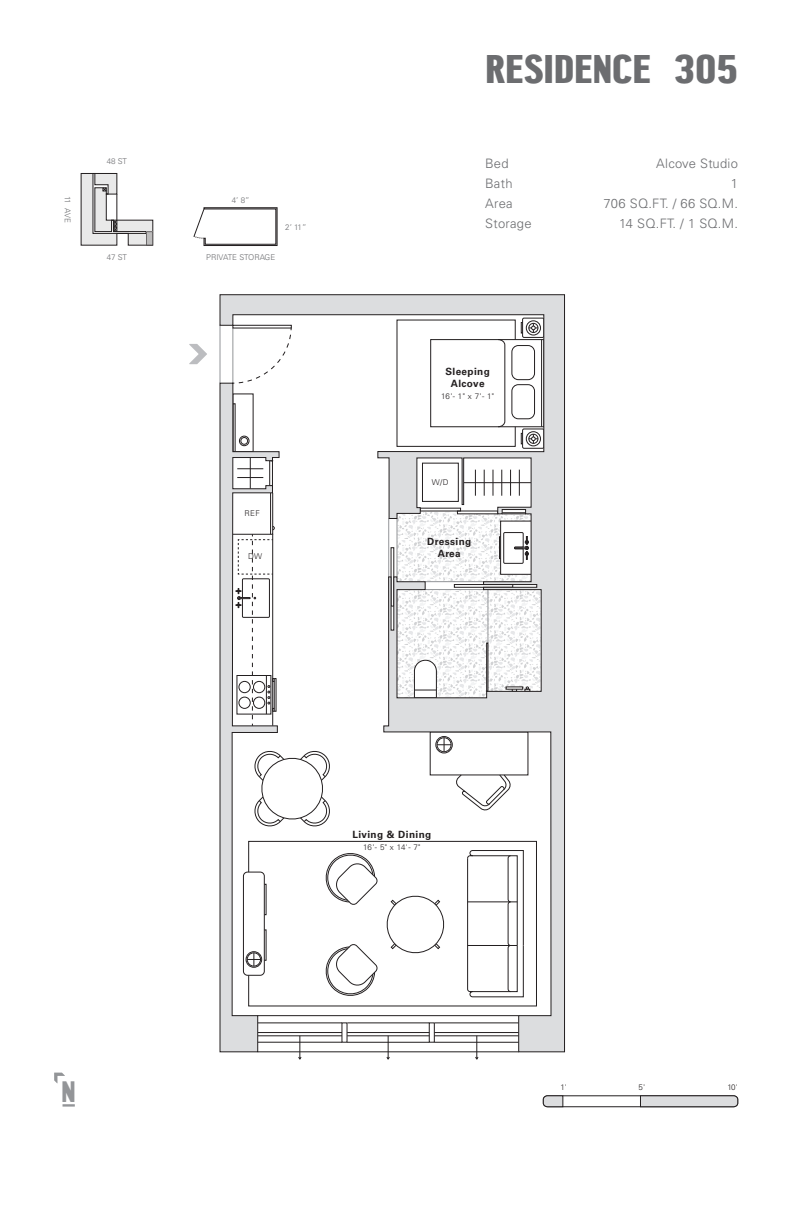
<style>
.page{position:relative;width:792px;height:1224px;background:#fff}
.page>*{position:absolute;margin:0;border:0;box-sizing:border-box;transform-origin:0 0}
.Residence{font:700 40px "Central Avenue";letter-spacing:-.01em;color:#6c6d70}
.t1{font:700 29.5px "Central Avenue";color:#939598}
.Unit_Info_-_Numbers{font:300 13px "Univers LT Std";letter-spacing:.02em;color:#6c6d70}
.Unit_Info_-_Label{font:300 13px "Univers LT Std";letter-spacing:.02em;color:#6c6d70}
.Room_Label{font:700 10px "Univers LT Std";letter-spacing:.04em;color:#231f20}
.Secondary_Type{font:300 8px "Univers LT Std";letter-spacing:-.01em;color:#6c6d70}
.Dimensions{font:300 8px "Univers LT Std";letter-spacing:.005em;color:#231f20}
.Scale_Bar{font:300 8px "Univers LT Std";color:#231f20}
</style>
<div class="page">
<svg style="left:219px;top:294px;width:346px;height:759px"></svg>
<svg style="left:219px;top:382px;width:61px;height:671px"></svg>
<div style="left:429px;top:1023px;width:6px;height:19px;border:1px solid #231f20"></div>
<svg style="left:189px;top:344px;width:18px;height:20px"></svg>
<svg style="left:298px;top:1036px;width:3px;height:24px"></svg>
<svg style="left:387px;top:1036px;width:3px;height:24px"></svg>
<svg style="left:475px;top:1036px;width:3px;height:24px"></svg>
<svg style="left:194px;top:207px;width:83px;height:39px"></svg>
<svg style="left:81px;top:173px;width:72px;height:72px"></svg>
<svg style="left:63px;top:1104px;width:12px;height:3px"></svg>
<svg style="left:54px;top:1073px;width:11px;height:10px"></svg>
<svg style="left:543px;top:1095px;width:195px;height:12px"></svg>
<p class="Secondary_Type" style="left:72px;top:196px;width:28px;rotate:90deg">11 AVE</p>
<p class="Secondary_Type" style="left:107px;top:157px;width:22px">48 ST</p>
<p class="Secondary_Type" style="left:107px;top:252px;width:22px">47 ST</p>
<p class="Secondary_Type" style="left:232px;top:196px;width:19px">4’ 8”</p>
<p class="Secondary_Type" style="left:206px;top:252px;width:71px">PRIVATE STORAGE</p>
<p class="Secondary_Type" style="left:285px;top:222px;width:23px">2’ 11”</p>
<p class="Dimensions" style="left:245px;top:508px;width:17px">REF</p>
<p class="Dimensions" style="left:248px;top:552px;width:15px">DW</p>
<h1 class="Residence" style="left:485px;top:46px;width:168px">RESIDENCE</h1>
<p class="Residence" style="left:674px;top:46px;width:65px">305</p>
<p class="Unit_Info_-_Label" style="left:485px;top:155px;width:25px">Bed</p>
<p class="Unit_Info_-_Label" style="left:485px;top:175px;width:29px">Bath</p>
<p class="Unit_Info_-_Label" style="left:485px;top:195px;width:29px">Area</p>
<p class="Unit_Info_-_Label" style="left:485px;top:215px;width:48px">Storage</p>
<p class="Room_Label" style="left:445px;top:366px;width:46px">Sleeping</p>
<p class="Room_Label" style="left:451px;top:378px;width:35px">Alcove</p>
<p class="Dimensions" style="left:441px;top:391px;width:54px">16'- 1" x 7'- 1"</p>
<p class="Dimensions" style="left:432px;top:478px;width:18px">W/D</p>
<p class="Room_Label" style="left:427px;top:535px;width:46px">Dressing</p>
<p class="Room_Label" style="left:438px;top:547px;width:25px">Area</p>
<p class="Unit_Info_-_Numbers" style="left:656px;top:155px;width:83px">Alcove Studio</p>
<p class="Unit_Info_-_Numbers" style="left:731px;top:175px;width:9px">1</p>
<p class="Unit_Info_-_Numbers" style="left:604px;top:195px;width:136px">706 SQ.FT. / 66 SQ.M.</p>
<p class="Unit_Info_-_Numbers" style="left:619px;top:215px;width:120px">14 SQ.FT. / 1 SQ.M.</p>
<p class="Room_Label" style="left:352px;top:829px;width:80px">Living &amp; Dining</p>
<p class="Dimensions" style="left:363px;top:843px;width:59px">16'- 5" x 14'- 7"</p>
<h2 class="t1" style="left:61px;top:1074px;width:16px">N</h2>
<p class="Scale_Bar" style="left:561px;top:1082px;width:8px">1'</p>
<p class="Scale_Bar" style="left:639px;top:1082px;width:8px">5'</p>
<p class="Scale_Bar" style="left:727px;top:1082px;width:12px">10'</p>
</div>
